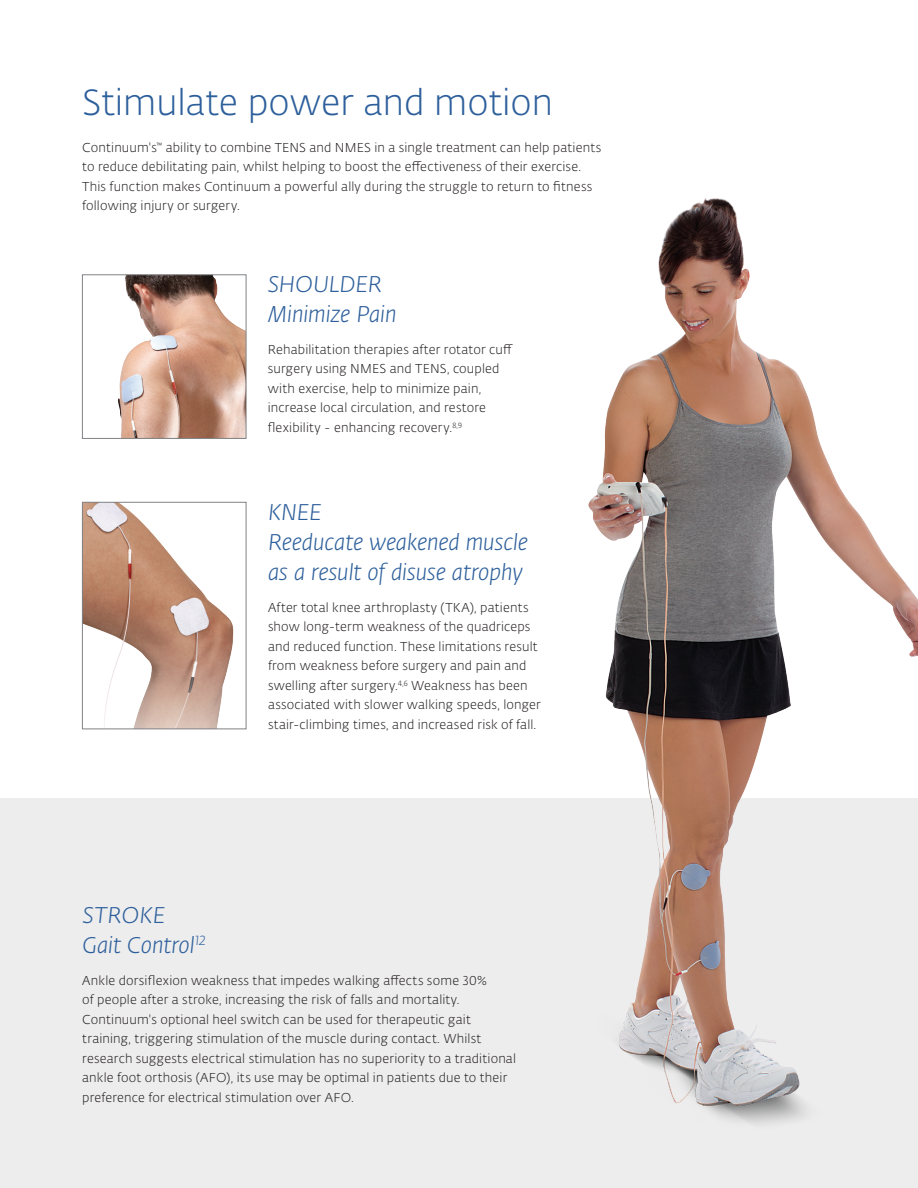
<style>
.page{position:relative;width:918px;height:1188px;background:#fff}
.page>*{position:absolute;margin:0;border:0;box-sizing:border-box;transform-origin:0 0}
.Paragraph_Style_1{font:300 36px "Fedra Sans Alt Pro";color:#2d5f9b}
.t1{font:italic 300 22.5px/30px "Fedra Sans Alt Pro";letter-spacing:-.005em;color:#2d5f9b}
.t2{font:300 12.75px/19.5px "Fedra Sans Alt Pro";letter-spacing:.01em;color:#231f20}
</style>
<div class="page">
<div style="left:0;top:799px;width:918px;height:389px;background:#ededee"></div>
<img style="left:118px;top:277px;width:126px;height:160px">
<div style="left:82px;top:275px;width:164px;height:164px;border:1px solid #808285"></div>
<img style="left:84px;top:504px;width:150px;height:223px">
<div style="left:82px;top:502px;width:164px;height:227px;border:1px solid #808285"></div>
<img style="left:405px;top:197px;width:513px;height:928px">
<p class="Paragraph_Style_1" style="left:82px;top:78px;width:472px">Stimulate power and motion</p>
<p class="t2" style="left:82px;top:138px;width:521px">Continuum's<sup>™</sup> ability to combine TENS and NMES in a single treatment can help patients to reduce debilitating pain, whilst helping to boost the effectiveness of their exercise.<br>This function makes Continuum a powerful ally during the struggle to return to fitness following injury or surgery.</p>
<p class="t1" style="left:268px;top:268px;width:116px">SHOULDER</p>
<p class="t1" style="left:268px;top:298px;width:130px">Minimize Pain</p>
<p class="t2" style="left:268px;top:340px;width:247px">Rehabilitation therapies after rotator cuff surgery using NMES and TENS, coupled with exercise, help to minimize pain, increase local circulation, and restore flexibility - enhancing recovery.<sup>8,9</sup></p>
<p class="t1" style="left:268px;top:496px;width:55px">KNEE</p>
<p class="t1" style="left:268px;top:526px;width:262px">Reeducate weakened muscle as a result of disuse atrophy</p>
<p class="t2" style="left:268px;top:597px;width:275px">After total knee arthroplasty (TKA), patients show long-term weakness of the quadriceps and reduced function. These limitations result from weakness before surgery and pain and swelling after surgery.<sup>4,6</sup> Weakness has been associated with slower walking speeds, longer stair-climbing times, and increased risk of fall.</p>
<p class="t1" style="left:82px;top:899px;width:85px">STROKE</p>
<p class="t1" style="left:82px;top:929px;width:125px">Gait Control<sup>12</sup></p>
<p class="t2" style="left:82px;top:970px;width:435px">Ankle dorsiflexion weakness that impedes walking affects some 30%<br>of people after a stroke, increasing the risk of falls and mortality.<br>Continuum's optional heel switch can be used for therapeutic gait training, triggering stimulation of the muscle during contact. Whilst research suggests electrical stimulation has no superiority to a traditional ankle foot orthosis (AFO), its use may be optimal in patients due to their preference for electrical stimulation over AFO.</p>
</div>
